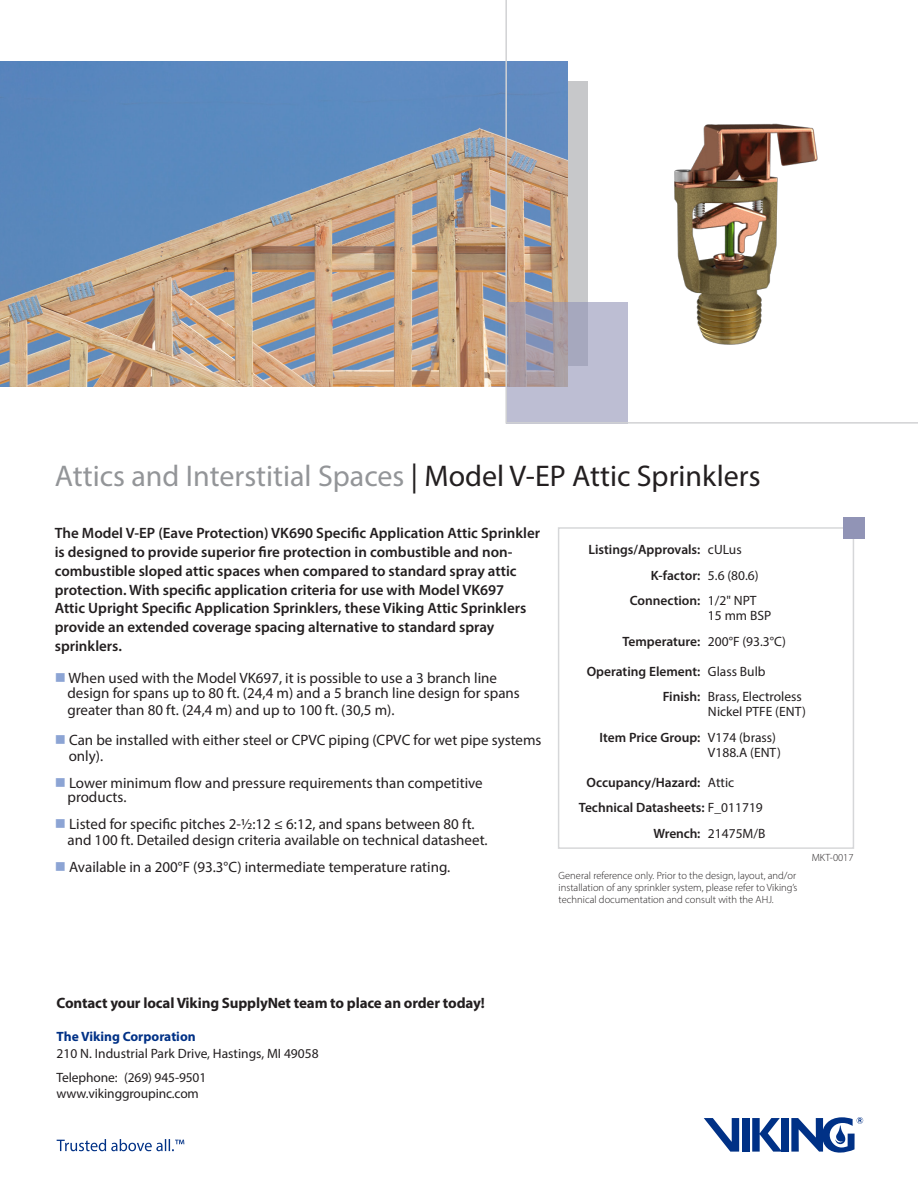
<style>
.page{position:relative;width:918px;height:1188px;background:#fff}
.page>*{position:absolute;margin:0;border:0;box-sizing:border-box;transform-origin:0 0}
.t1{font:30px "Myriad Pro";color:#939598}
.t2{font:15px "Myriad Pro";color:#231f20}
.t3{font:600 15px/18.8px "Myriad Pro";color:#231f20}
.t4{font:700 15px "Myriad Pro";letter-spacing:-.01em;color:#231f20}
.t5{font:13.5px/15px "Myriad Pro";color:#231f20}
.t6{font:600 13.5px "Myriad Pro";color:#231f20}
.t7{font:700 13.5px "Myriad Pro";color:#003186}
.t8{font:300 10.5px/12px "Myriad Pro";color:#231f20;text-align:justify}
.s1{color:#231f20}
.s2{color:#8ca4d4}
.s3{font-weight:400}
.s4{font-weight:600}
</style>
<div class="page">
<img style="left:0;top:62px;width:505px;height:324px">
<div style="left:558px;top:527px;width:296px;height:322px;border:2px solid #bcbdc0"></div>
<div style="left:843px;top:517px;width:21px;height:21px;background:#9194b6"></div>
<div style="left:781px;top:1118px;width:8px;height:34px;background:#003186"></div>
<div style="left:742px;top:1118px;width:7px;height:34px;background:#003186"></div>
<svg style="left:752px;top:1118px;width:29px;height:34px"></svg>
<svg style="left:704px;top:1118px;width:35px;height:34px"></svg>
<svg style="left:791px;top:1117px;width:72px;height:36px"></svg>
<svg style="left:57px;top:1139px;width:127px;height:12px"></svg>
<svg style="left:505px;top:0;width:413px;height:424px"></svg>
<p class="t1" style="left:55px;top:457px;width:707px">Attics and Interstitial Spaces <span class="s1">| Model V-EP Attic Sprinklers</span></p>
<p class="t3" style="left:55px;top:523px;width:487px">The Model V-EP (Eave Protection) VK690 Specific Application Attic Sprinkler is designed to provide superior fire protection in combustible and non&shy;combustible sloped attic spaces when compared to standard spray attic protection. With specific application criteria for use with Model VK697<br>Attic Upright Specific Application Sprinklers, these Viking Attic Sprinklers provide an extended coverage spacing alternative to standard spray sprinklers.</p>
<p class="t2" style="left:55px;top:669px;width:444px"><span class="s2">■</span> When used with the Model VK697, it is possible to use a 3 branch line</p>
<p class="t2" style="left:67px;top:684px;width:454px">design for spans up to 80 ft. (24,4 m) and a 5 branch line design for spans</p>
<p class="t2" style="left:67px;top:700px;width:329px">greater than 80 ft. (24,4 m) and up to 100 ft. (30,5 m).</p>
<p class="t2" style="left:55px;top:730px;width:488px"><span class="s2">■</span> Can be installed with either steel or CPVC piping (CPVC for wet pipe systems</p>
<p class="t2" style="left:69px;top:747px;width:36px">only).</p>
<p class="t2" style="left:55px;top:774px;width:430px"><span class="s2">■</span> Lower minimum flow and pressure requirements than competitive</p>
<p class="t2" style="left:67px;top:787px;width:61px">products.</p>
<p class="t2" style="left:55px;top:814px;width:422px"><span class="s2">■</span> Listed for specific pitches 2-½:12 ≤ 6:12, and spans between 80 ft.</p>
<p class="t2" style="left:67px;top:831px;width:422px">and 100 ft. Detailed design criteria available on technical datasheet.</p>
<p class="t2" style="left:55px;top:858px;width:397px"><span class="s2">■</span> Available in a 200°F (93.3°C) intermediate temperature rating.</p>
<p class="t8" style="left:559px;top:870px;width:240px">General reference only. Prior to the design, layout, and/or installation of any sprinkler system, please refer to Viking’s technical documentation and consult with the AHJ.</p>
<p class="t6" style="left:588px;top:541px;width:155px">Listings/Approvals: <span class="s3">cULus</span></p>
<p class="t6" style="left:651px;top:567px;width:109px">K-factor: <span class="s3">5.6 (80.6)</span></p>
<p class="t5" style="left:708px;top:593px;width:65px;text-indent:-78px"><span class="s4">Connection:</span> 1/2" NPT<br>15 mm BSP</p>
<p class="t5" style="left:622px;top:634px;width:165px"><span class="s4">Temperature:</span> 200°F (93.3°C)</p>
<p class="t6" style="left:587px;top:663px;width:180px">Operating Element: <span class="s3">Glass Bulb</span></p>
<p class="t5" style="left:663px;top:689px;width:141px"><span class="s4">Finish:</span> Brass, Electroless</p>
<p class="t5" style="left:708px;top:704px;width:100px">Nickel PTFE (ENT)</p>
<p class="t6" style="left:599px;top:729px;width:178px">Item Price Group: <span class="s3">V174 (brass)</span></p>
<p class="t5" style="left:708px;top:745px;width:74px">V188.A (ENT)</p>
<p class="t6" style="left:587px;top:774px;width:149px">Occupancy/Hazard: <span class="s3">Attic</span></p>
<p class="t6" style="left:579px;top:799px;width:185px">Technical Datasheets: <span class="s3">F_011719</span></p>
<p class="t5" style="left:654px;top:826px;width:113px"><span class="s4">Wrench:</span> 21475M/B</p>
<p class="t8" style="left:812px;top:851px;width:43px">MKT-0017</p>
<p class="t4" style="left:57px;top:993px;width:430px">Contact your local Viking SupplyNet team to place an order today!</p>
<p class="t7" style="left:57px;top:1028px;width:141px">The Viking Corporation</p>
<p class="t5" style="left:57px;top:1045px;width:264px">210 N. Industrial Park Drive, Hastings, MI 49058</p>
<p class="t5" style="left:57px;top:1069px;width:151px">Telephone: (269) 945-9501</p>
<p class="t5" style="left:57px;top:1086px;width:144px">www.vikinggroupinc.com</p>
</div>
